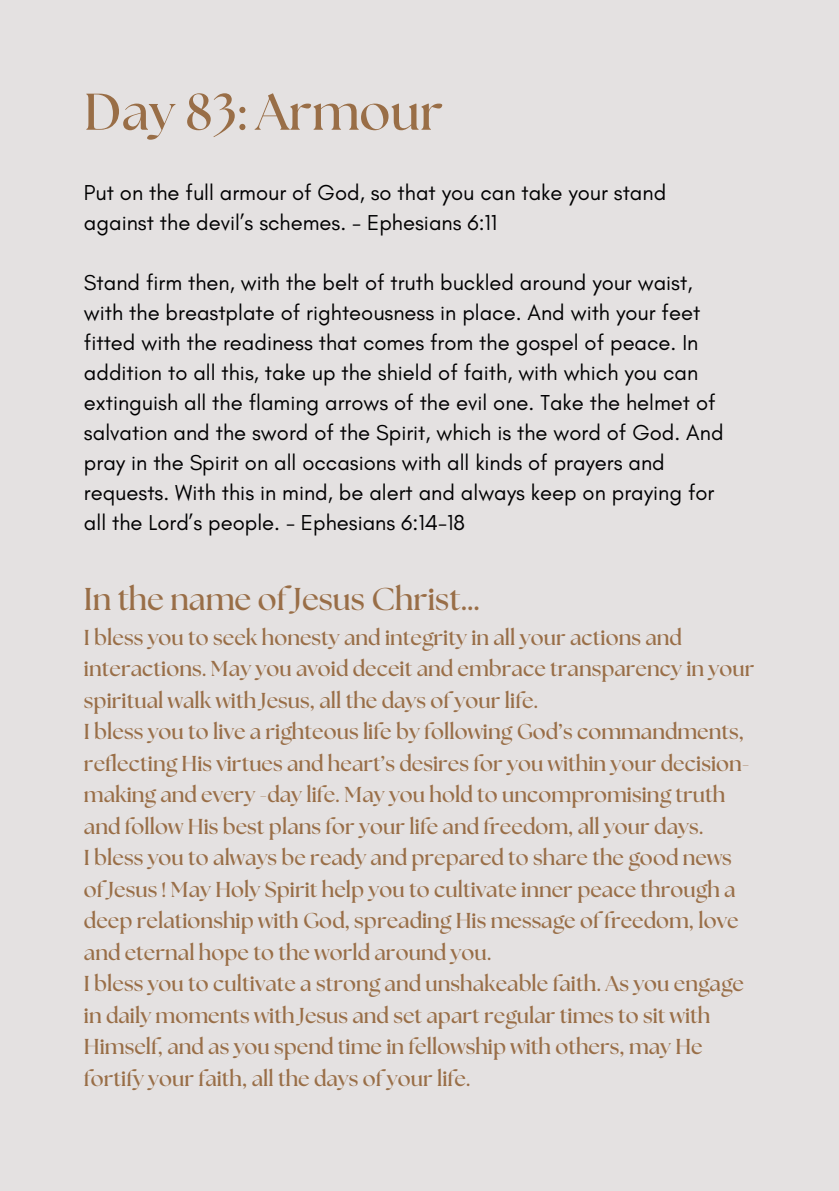
<style>
.page{position:relative;width:839px;height:1191px;background:#fff}
.page>*{position:absolute;margin:0;border:0;box-sizing:border-box;transform-origin:0 0}
.t1{font:700 51.6px "The Seasons";color:#996e47}
.t2{font:700 31.6px "The Seasons";color:#996e47}
.t3{font:22px/30px "Glacial Indifference";color:#000001}
.t4{font:700 21.6px/31.6px "The Seasons";color:#996e47}
</style>
<div class="page">
<div style="left:0;top:0;width:838px;height:1191px;background:#e4e1e1"></div>
<p class="t1" style="left:84px;top:88px;width:361px">Day 83: Armour</p>
<h1 class="t3" style="left:84px;top:177px;width:583px">Put on the full armour of God, so that you can take your stand against the devil’s schemes. - Ephesians 6:11</h1>
<p class="t3" style="left:84px;top:267px;width:641px">Stand firm then, with the belt of truth buckled around your waist, with the breastplate of righteousness in place. And with your feet fitted with the readiness that comes from the gospel of peace. In addition to all this, take up the shield of faith, with which you can extinguish all the flaming arrows of the evil one. Take the helmet of salvation and the sword of the Spirit, which is the word of God. And pray in the Spirit on all occasions with all kinds of prayers and requests. With this in mind, be alert and always keep on praying for all the Lord’s people. - Ephesians 6:14-18</p>
<h2 class="t2" style="left:84px;top:585px;width:396px">In the name of Jesus Christ…</h2>
<h2 class="t4" style="left:84px;top:623px;width:672px">I bless you to seek honesty and integrity in all your actions and interactions. May you avoid deceit and embrace transparency in your spiritual walk with Jesus, all the days of your life.<br>I bless you to live a righteous life by following God’s commandments, reflecting His virtues and heart’s desires for you within your decision&shy;making and every -day life. May you hold to uncompromising truth and follow His best plans for your life and freedom, all your days.<br>I bless you to always be ready and prepared to share the good news of Jesus ! May Holy Spirit help you to cultivate inner peace through a deep relationship with God, spreading His message of freedom, love and eternal hope to the world around you.<br>I bless you to cultivate a strong and unshakeable faith. As you engage in daily moments with Jesus and set apart regular times to sit with Himself, and as you spend time in fellowship with others, may He fortify your faith, all the days of your life.</h2>
</div>
